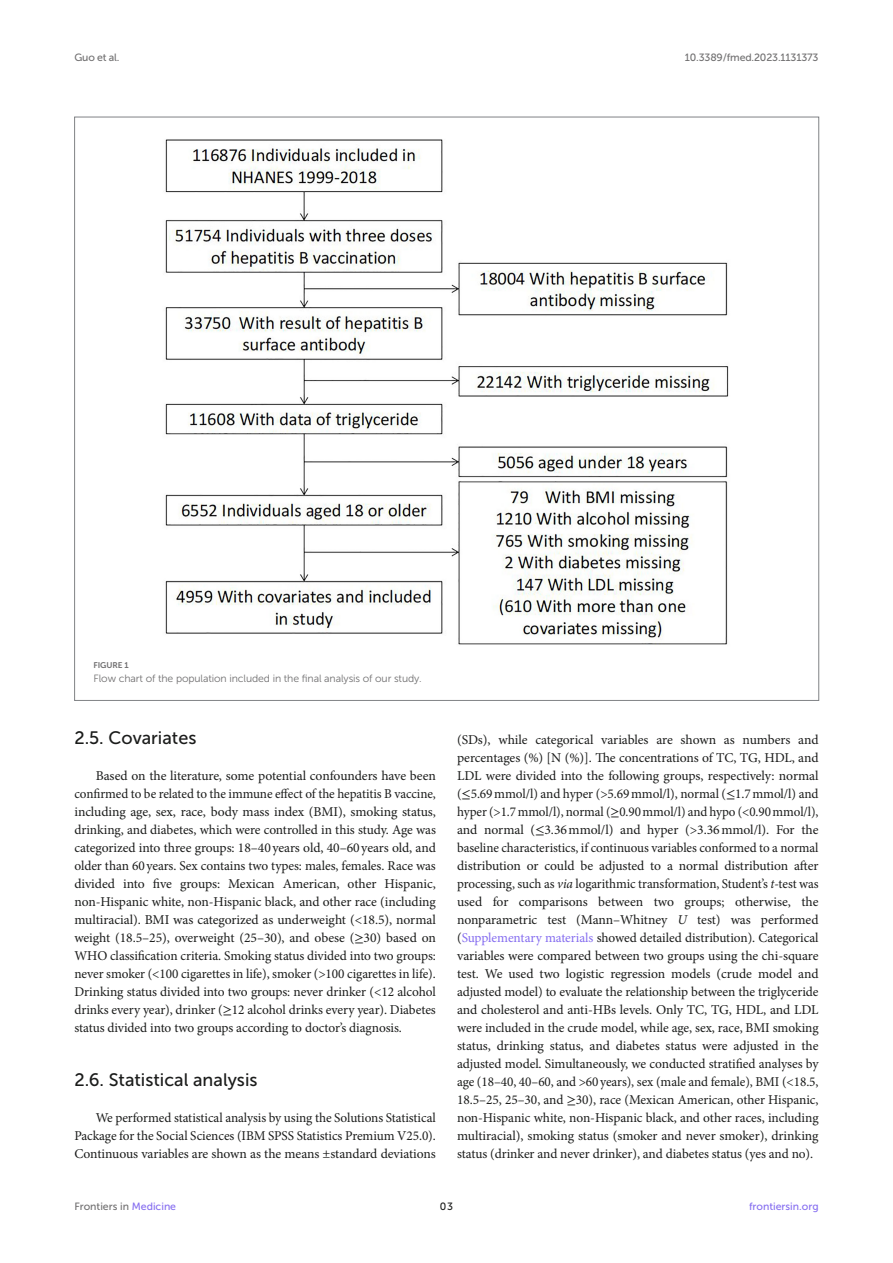
<style>
.page{position:relative;width:893px;height:1263px;background:#fff}
.page>*{position:absolute;margin:0;border:0;box-sizing:border-box;transform-origin:0 0}
.TEXT_FLUSH{font:18px "Museo Sans 500";color:#1b1c1b}
.TEXT_FLUSH-2{font:13.5px/18px "Minion Pro";letter-spacing:-.005em;color:#1b1c1b;text-align:justify}
.FIG_LEG{font:10.5px "Museo Sans 300";letter-spacing:-.01em;color:#706f70}
.t1{font:10.5px "Museo Sans 500";letter-spacing:-.015em;color:#706f70}
.t2{font:10.5px "Museo Sans 500";color:#856df0}
.t3{font:10.5px "Museo Sans 500";color:#1b1c1b}
.FIG_HD{font:8.25px "Museo Sans 700";letter-spacing:-.01em;color:#706f70}
.s1{font-family:"STIX General"}
.s2{font-style:italic}
.s3{color:#856df0}
</style>
<div class="page">
<img style="left:165px;top:139px;width:564px;height:506px">
<p class="t1" style="left:74px;top:51px;width:47px">Guo et al.</p>
<p class="t1" style="left:685px;top:51px;width:135px">10.3389/fmed.2023.1131373</p>
<p class="FIG_HD" style="left:94px;top:660px;width:37px">FIGURE 1</p>
<p class="FIG_LEG" style="left:94px;top:672px;width:330px">Flow chart of the population included in the final analysis of our study.</p>
<p class="TEXT_FLUSH" style="left:74px;top:728px;width:124px">2.5. Covariates</p>
<p class="TEXT_FLUSH-2" style="left:74px;top:767px;width:363px;text-indent:21px">Based on the literature, some potential confounders have been confirmed to be related to the immune effect of the hepatitis B vaccine, including age, sex, race, body mass index (BMI), smoking status, drinking, and diabetes, which were controlled in this study. Age was categorized into three groups: 18–40years old, 40–60years old, and older than 60years. Sex contains two types: males, females. Race was divided into five groups: Mexican American, other Hispanic, non-Hispanic white, non-Hispanic black, and other race (including multiracial). BMI was categorized as underweight (&lt;18.5), normal weight (18.5–25), overweight (25–30), and obese (<span class="s1">≥</span>30) based on WHO classification criteria. Smoking status divided into two groups: never smoker (&lt;100 cigarettes in life), smoker (&gt;100 cigarettes in life).<br>Drinking status divided into two groups: never drinker (&lt;12 alcohol drinks every year), drinker (<span class="s1">≥</span>12 alcohol drinks every year). Diabetes status divided into two groups according to doctor’s diagnosis.</p>
<p class="TEXT_FLUSH" style="left:74px;top:1070px;width:185px">2.6. Statistical analysis</p>
<p class="TEXT_FLUSH-2" style="left:74px;top:1109px;width:363px;text-indent:21px">We performed statistical analysis by using the Solutions Statistical Package for the Social Sciences (IBM SPSS Statistics Premium V25.0).<br>Continuous variables are shown as the means ±standard deviations</p>
<p class="TEXT_FLUSH-2" style="left:457px;top:731px;width:363px">(SDs), while categorical variables are shown as numbers and percentages (%) [N (%)]. The concentrations of TC, TG, HDL, and LDL were divided into the following groups, respectively: normal (<span class="s1">≤</span>5.69mmol/l) and hyper (&gt;5.69mmol/l), normal (<span class="s1">≤</span>1.7mmol/l) and hyper (&gt;1.7mmol/l), normal (<span class="s1">≥</span>0.90mmol/l) and hypo (&lt;0.90mmol/l), and normal (<span class="s1">≤</span>3.36mmol/l) and hyper (&gt;3.36mmol/l). For the baseline characteristics, if continuous variables conformed to a normal distribution or could be adjusted to a normal distribution after processing, such as <span class="s2">via</span> logarithmic transformation, Student’s <span class="s2">t-</span>test was used for comparisons between two groups; otherwise, the nonparametric test (Mann–Whitney <span class="s2">U</span> test) was performed (<span class="s3">Supplementary materials</span> showed detailed distribution). Categorical</p>
<p class="TEXT_FLUSH-2" style="left:457px;top:947px;width:363px">variables were compared between two groups using the chi-square test. We used two logistic regression models (crude model and adjusted model) to evaluate the relationship between the triglyceride and cholesterol and anti-HBs levels. Only TC, TG, HDL, and LDL were included in the crude model, while age, sex, race, BMI smoking status, drinking status, and diabetes status were adjusted in the adjusted model. Simultaneously, we conducted stratified analyses by age (18–40, 40–60, and &gt;60years), sex (male and female), BMI (&lt;18.5, 18.5–25, 25–30, and <span class="s1">≥</span>30), race (Mexican American, other Hispanic, non-Hispanic white, non-Hispanic black, and other races, including multiracial), smoking status (smoker and never smoker), drinking status (drinker and never drinker), and diabetes status (yes and no).</p>
<p class="t1" style="left:74px;top:1200px;width:103px">Frontiers in <span class="s3">Medicine</span></p>
<p class="t3" style="left:440px;top:1200px;width:15px">03</p>
<p class="t2" style="left:749px;top:1200px;width:71px">frontiersin.org</p>
</div>
